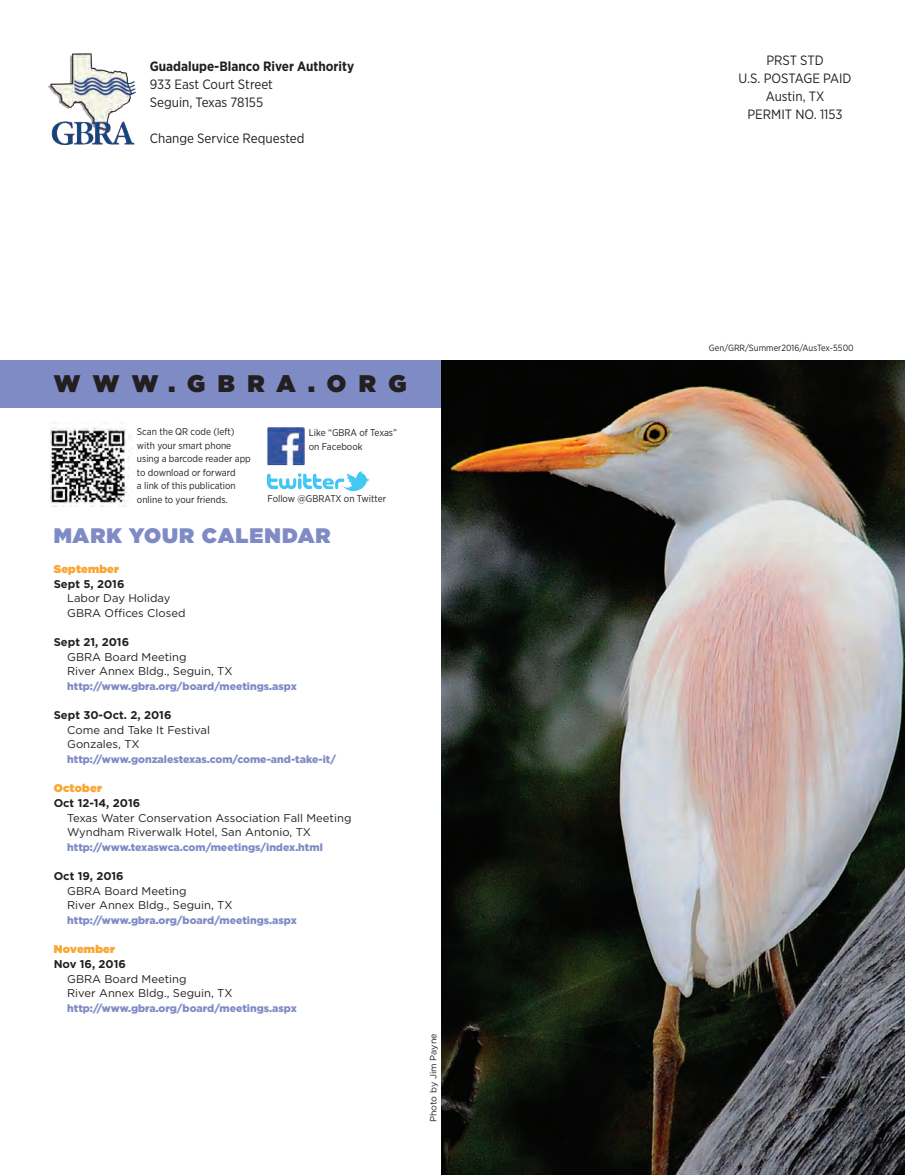
<style>
.page{position:relative;width:905px;height:1175px;background:#fff}
.page>*{position:absolute;margin:0;border:0;box-sizing:border-box;transform-origin:0 0}
.t1{font:900 24px "Gotham";letter-spacing:.52em;color:#231f20}
.t2{font:900 21px "Gotham";letter-spacing:.05em;color:#7f8bc5}
.t3{font:13.5px "Gotham Narrow";color:#231f20}
.t4{font:700 13.5px "Gotham Narrow";color:#231f20}
.t5{font:11.25px "Gotham";color:#231f20}
.t6{font:700 11.25px "Gotham";color:#231f20}
.t7{font:900 11.25px "Gotham";letter-spacing:.02em;color:#faa633}
.t8{font:900 10.5px "Gotham";color:#7f8bc5}
.t9{font:9.75px/13.5px "Gotham Narrow";color:#231f20}
.t10{font:9px "Gotham Narrow";color:#231f20}
.t11{font:9px "Gotham";color:#231f20}
</style>
<div class="page">
<div style="left:0;top:360px;width:442px;height:47px;background:#7f8bc5"></div>
<img style="left:441px;top:360px;width:463px;height:814px">
<svg style="left:441px;top:950px;width:9px;height:172px;background:#11110c"></svg>
<img style="left:48px;top:53px;width:87px;height:91px">
<img style="left:49px;top:422px;width:83px;height:84px">
<img style="left:267px;top:427px;width:38px;height:39px">
<img style="left:267px;top:471px;width:102px;height:19px">
<p class="t4" style="left:150px;top:58px;width:206px">Guadalupe-Blanco River Authority</p>
<p class="t3" style="left:150px;top:76px;width:125px">933 East Court Street</p>
<p class="t3" style="left:150px;top:94px;width:115px">Seguin, Texas 78155</p>
<p class="t3" style="left:150px;top:130px;width:156px">Change Service Requested</p>
<p class="t1" style="left:54px;top:367px;width:354px">WWW.GBRA.ORG</p>
<p class="t9" style="left:137px;top:425px;width:115px">Scan the QR code (left) with your smart phone using a barcode reader app to download or forward<br>a link of this publication online to your friends.</p>
<p class="t9" style="left:309px;top:426px;width:90px">Like “GBRA of Texas” on Facebook</p>
<h2 class="t2" style="left:53px;top:520px;width:279px">MARK YOUR CALENDAR</h2>
<p class="t7" style="left:54px;top:561px;width:67px">September</p>
<p class="t6" style="left:54px;top:576px;width:72px">Sept 5, 2016</p>
<p class="t5" style="left:67px;top:591px;width:105px">Labor Day Holiday</p>
<p class="t5" style="left:67px;top:605px;width:120px">GBRA Offices Closed</p>
<p class="t6" style="left:54px;top:634px;width:77px">Sept 21, 2016</p>
<p class="t5" style="left:67px;top:649px;width:121px">GBRA Board Meeting</p>
<p class="t5" style="left:67px;top:664px;width:167px">River Annex Bldg., Seguin, TX</p>
<p class="t8" style="left:67px;top:679px;width:231px">http://www.gbra.org/board/meetings.aspx</p>
<p class="t6" style="left:54px;top:707px;width:119px">Sept 30-Oct. 2, 2016</p>
<p class="t5" style="left:67px;top:722px;width:144px">Come and Take It Festival</p>
<p class="t5" style="left:67px;top:737px;width:74px">Gonzales, TX</p>
<p class="t8" style="left:67px;top:752px;width:270px">http://www.gonzalestexas.com/come-and-take-it/</p>
<p class="t7" style="left:54px;top:780px;width:50px">October</p>
<p class="t6" style="left:54px;top:795px;width:88px">Oct 12-14, 2016</p>
<p class="t5" style="left:67px;top:810px;width:286px">Texas Water Conservation Association Fall Meeting</p>
<p class="t5" style="left:67px;top:825px;width:245px">Wyndham Riverwalk Hotel, San Antonio, TX</p>
<p class="t8" style="left:67px;top:840px;width:257px">http://www.texaswca.com/meetings/index.html</p>
<p class="t6" style="left:54px;top:868px;width:72px">Oct 19, 2016</p>
<p class="t5" style="left:67px;top:883px;width:121px">GBRA Board Meeting</p>
<p class="t5" style="left:67px;top:898px;width:167px">River Annex Bldg., Seguin, TX</p>
<p class="t8" style="left:67px;top:913px;width:231px">http://www.gbra.org/board/meetings.aspx</p>
<p class="t7" style="left:54px;top:941px;width:63px">November</p>
<p class="t6" style="left:54px;top:956px;width:74px">Nov 16, 2016</p>
<p class="t5" style="left:67px;top:971px;width:121px">GBRA Board Meeting</p>
<p class="t5" style="left:67px;top:986px;width:167px">River Annex Bldg., Seguin, TX</p>
<p class="t8" style="left:67px;top:1000px;width:231px">http://www.gbra.org/board/meetings.aspx</p>
<p class="t9" style="left:267px;top:492px;width:120px">Follow @GBRATX on Twitter</p>
<p class="t11" style="left:427px;top:1122px;width:90px;rotate:-90deg">Photo by Jim Payne</p>
<p class="t3" style="left:766px;top:52px;width:59px">PRST STD</p>
<p class="t3" style="left:738px;top:70px;width:115px">U.S. POSTAGE PAID</p>
<p class="t3" style="left:765px;top:88px;width:60px">Austin, TX</p>
<p class="t3" style="left:747px;top:106px;width:97px">PERMIT NO. 1153</p>
<p class="t10" style="left:709px;top:343px;width:146px">Gen/GRR/Summer2016/AusTex-5500</p>
</div>
